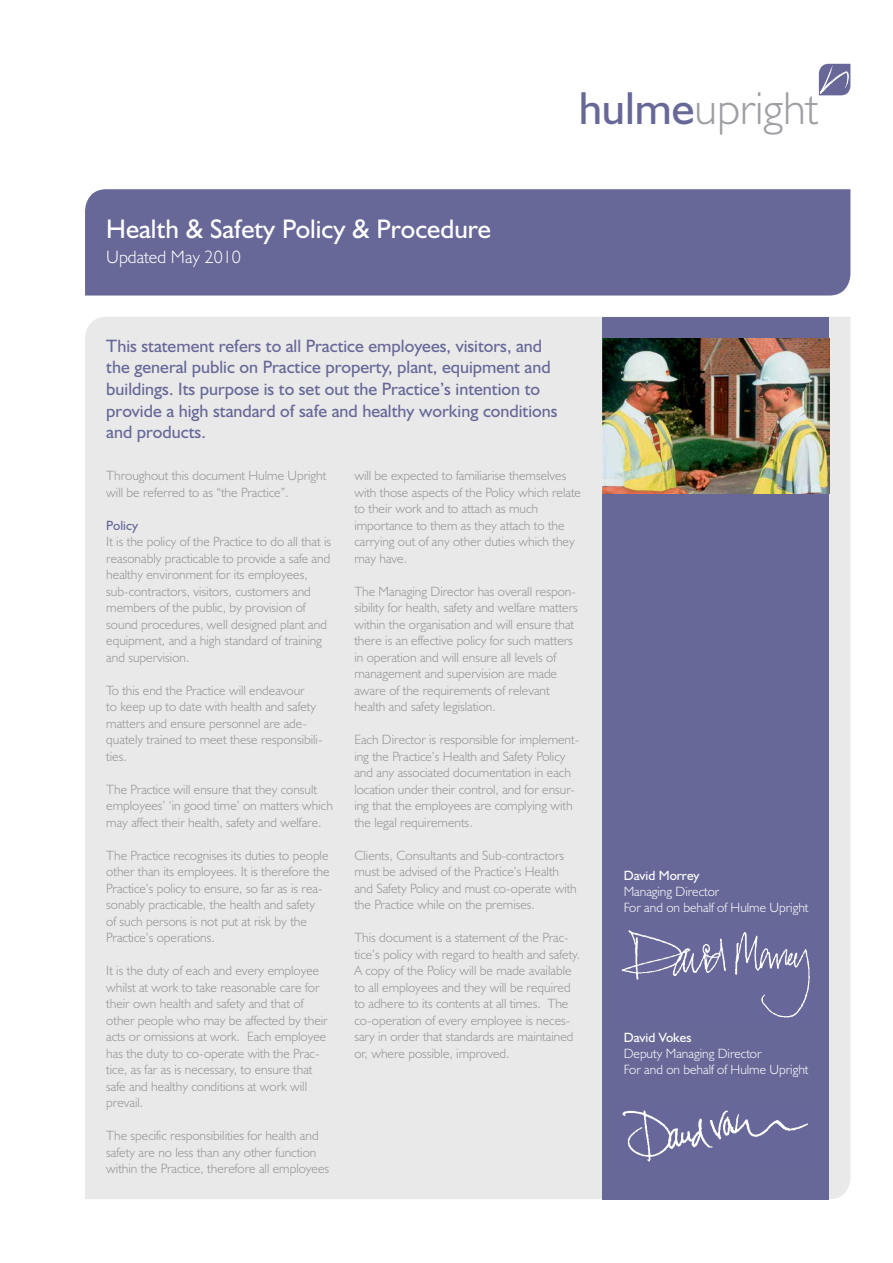
<style>
.page{position:relative;width:893px;height:1263px;background:#fff}
.page>*{position:absolute;margin:0;border:0;box-sizing:border-box;transform-origin:0 0}
.t1{font:300 46.5px "Humanist 521 BT";color:#9d9fa3}
.t2{font:27px "Humanist 521 BT";color:#fff}
.t3{font:18px/21.6px "Humanist 521 BT";color:#676898}
.t4{font:300 18px "Humanist 521 BT";color:#fff}
.t5{font:300 13.5px/16.5px "Humanist 521 BT";color:#939393}
.t6{font:300 13.5px/16.2px "Humanist 521 BT";color:#fff}
.t7{font:13.5px "Humanist 521 BT";color:#fff}
.t8{font:13.5px "Humanist 521 BT";color:#676898}
.s1{font-weight:400;color:#676898}
</style>
<div class="page">
<div style="left:85px;top:317px;width:765px;height:882px;background:#e9e9e9"></div>
<div style="left:602px;top:317px;width:227px;height:882px;background:#676898"></div>
<svg style="left:819px;top:64px;width:32px;height:31px"></svg>
<div style="left:85px;top:189px;width:765px;height:107px;background:#676898"></div>
<img style="left:622px;top:1110px;width:186px;height:52px">
<img style="left:621px;top:930px;width:189px;height:88px">
<img style="left:602px;top:338px;width:227px;height:155px">
<h1 class="t1" style="left:579px;top:80px;width:241px"><span class="s1">hulme</span>upright</h1>
<h2 class="t2" style="left:106px;top:213px;width:386px">Health &amp; Safety Policy &amp; Procedure</h2>
<h3 class="t4" style="left:106px;top:246px;width:136px">Updated May 2010</h3>
<p class="t3" style="left:106px;top:335px;width:453px">This statement refers to all Practice employees, visitors, and the general public on Practice property, plant, equipment and buildings. Its purpose is to set out the Practice’s intention to provide a high standard of safe and healthy working conditions and products.</p>
<p class="t5" style="left:106px;top:467px;width:222px">Throughout this document Hulme Upright will be referred to as “the Practice”.</p>
<p class="t8" style="left:106px;top:517px;width:33px">Policy</p>
<p class="t5" style="left:106px;top:533px;width:226px">It is the policy of the Practice to do all that is reasonably practicable to provide a safe and healthy environment for its employees, sub-contractors, visitors, customers and members of the public, by provision of sound procedures, well designed plant and equipment, and a high standard of training and supervision.</p>
<p class="t5" style="left:106px;top:682px;width:218px">To this end the Practice will endeavour<br>to keep up to date with health and safety matters and ensure personnel are ade&shy;quately trained to meet these responsibili&shy;ties.</p>
<p class="t5" style="left:106px;top:781px;width:228px">The Practice will ensure that they consult employees’ ‘in good time’ on matters which may affect their health, safety and welfare.</p>
<p class="t5" style="left:106px;top:847px;width:225px">The Practice recognises its duties to people other than its employees. It is therefore the Practice’s policy to ensure, so far as is rea&shy;sonably practicable, the health and safety<br>of such persons is not put at risk by the Practice’s operations.</p>
<p class="t5" style="left:106px;top:962px;width:223px">It is the duty of each and every employee whilst at work to take reasonable care for their own health and safety and that of other people who may be affected by their acts or omissions at work. Each employee has the duty to co-operate with the Prac&shy;tice, as far as is necessary, to ensure that safe and healthy conditions at work will prevail.</p>
<p class="t5" style="left:106px;top:1127px;width:224px">The specific responsibilities for health and safety are no less than any other function within the Practice, therefore all employees</p>
<p class="t5" style="left:354px;top:467px;width:228px">will be expected to familiarise themselves with those aspects of the Policy which relate to their work and to attach as much importance to them as they attach to the carrying out of any other duties which they may have.</p>
<p class="t5" style="left:354px;top:583px;width:225px">The Managing Director has overall respon&shy;sibility for health, safety and welfare matters within the organisation and will ensure that there is an effective policy for such matters in operation and will ensure all levels of management and supervision are made aware of the requirements of relevant health and safety legislation.</p>
<p class="t5" style="left:354px;top:731px;width:226px">Each Director is responsible for implement&shy;ing the Practice’s Health and Safety Policy and any associated documentation in each location under their control, and for ensur&shy;ing that the employees are complying with the legal requirements.</p>
<p class="t5" style="left:354px;top:847px;width:224px">Clients, Consultants and Sub-contractors must be advised of the Practice’s Health and Safety Policy and must co-operate with the Practice while on the premises.</p>
<p class="t5" style="left:354px;top:929px;width:227px">This document is a statement of the Prac&shy;tice’s policy with regard to health and safety.<br>A copy of the Policy will be made available to all employees and they will be required to adhere to its contents at all times. The co-operation of every employee is neces&shy;sary in order that standards are maintained or, where possible, improved.</p>
<p class="t7" style="left:624px;top:867px;width:77px">David Morrey</p>
<p class="t6" style="left:624px;top:883px;width:186px">Managing Director<br>For and on behalf of Hulme Upright</p>
<p class="t7" style="left:624px;top:1029px;width:69px">David Vokes</p>
<p class="t6" style="left:624px;top:1045px;width:186px">Deputy Managing Director<br>For and on behalf of Hulme Upright</p>
</div>
